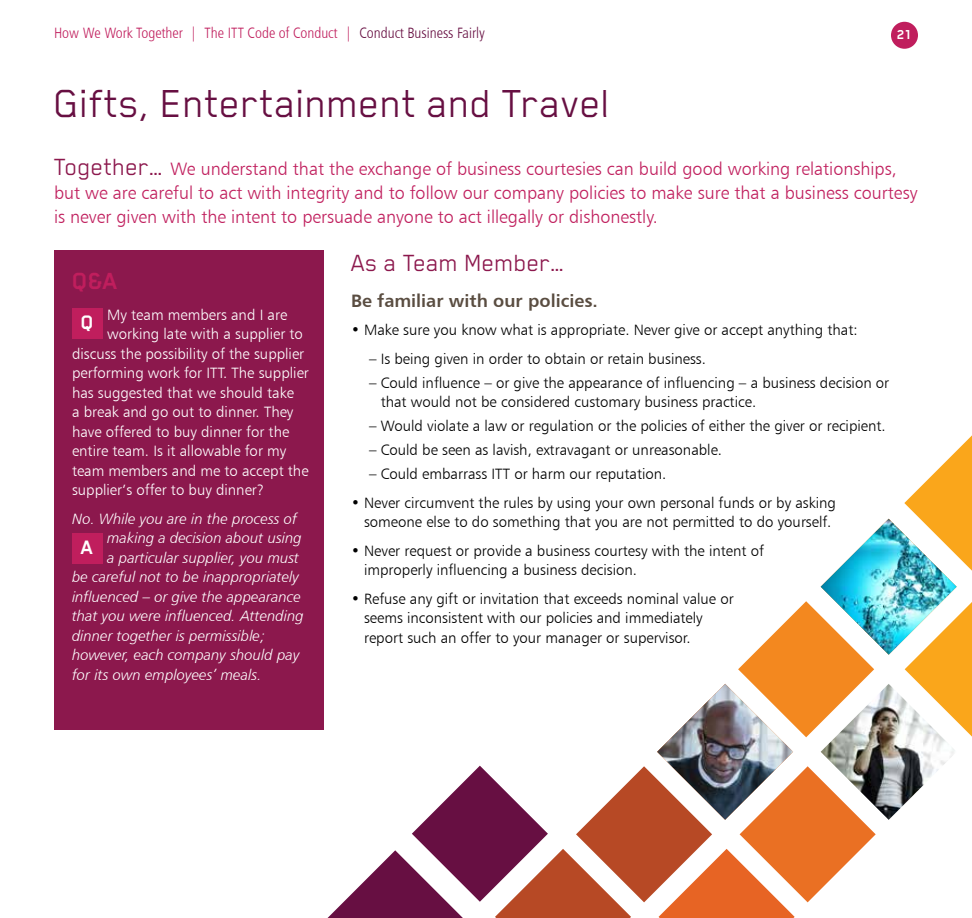
<style>
.page{position:relative;width:972px;height:918px;background:#fff}
.page>*{position:absolute;margin:0;border:0;box-sizing:border-box;transform-origin:0 0}
.t1{font:45px "Blender";color:#670f42}
.t2{font:27px "Blender";color:#8c184d}
.t3{font:700 27px "Blender";color:#c01e5d}
.t4{font:700 22.5px "Blender";color:#fff}
.t5{font:18px/24px "Humanist 777 BT Light B";color:#c01e5d}
.t6{font:18px "Humanist 777 BT Bold B";color:#5a4d41}
.t7{font:15px/19.5px "Humanist 777 BT Light B";color:#000}
.t8{font:15px "Humanist 777 BT Light B";color:#fff}
.t9{font:15px "Humanist 777 BT Light Italic B";color:#fff}
.t10{font:15px "Humanist 777 BT Light Condensed B";color:#c01e5d}
.t11{font:700 15px "Blender";color:#fff}
.s1{color:#670f42}
.s2{font-family:"Blender";font-size:27px;color:#8c184d}
</style>
<div class="page">
<div style="left:891px;top:22px;width:27px;height:27px;background:#c01e5d;border-radius:50%"></div>
<div style="left:54px;top:250px;width:270px;height:480px;background:#8c184d"></div>
<div style="left:72px;top:308px;width:31px;height:31px;background:#c01e5d"></div>
<div style="left:72px;top:533px;width:31px;height:31px;background:#c01e5d"></div>
<svg style="left:328px;top:435px;width:644px;height:483px"></svg>
<p class="t10" style="left:54px;top:24px;width:432px">How We Work Together | The ITT Code of Conduct | <span class="s1">Conduct Business Fairly</span></p>
<p class="t11" style="left:897px;top:26px;width:17px">21</p>
<h1 class="t1" style="left:54px;top:79px;width:558px">Gifts, Entertainment and Travel</h1>
<p class="t5" style="left:54px;top:156px;width:865px"><span class="s2">Together…</span> We understand that the exchange of business courtesies can build good working relationships, but we are careful to act with integrity and to follow our company policies to make sure that a business courtesy is never given with the intent to persuade anyone to act illegally or dishonestly.</p>
<h2 class="t3" style="left:72px;top:267px;width:47px">Q&amp;A</h2>
<h3 class="t4" style="left:81px;top:310px;width:15px">Q</h3>
<p class="t8" style="left:107px;top:305px;width:182px">My team members and I are</p>
<p class="t8" style="left:107px;top:325px;width:197px">working late with a supplier to</p>
<p class="t8" style="left:72px;top:344px;width:234px">discuss the possibility of the supplier</p>
<p class="t8" style="left:72px;top:364px;width:238px">performing work for ITT. The supplier</p>
<p class="t8" style="left:72px;top:383px;width:223px">has suggested that we should take</p>
<p class="t8" style="left:72px;top:403px;width:223px">a break and go out to dinner. They</p>
<p class="t8" style="left:72px;top:422px;width:219px">have offered to buy dinner for the</p>
<p class="t8" style="left:72px;top:442px;width:216px">entire team. Is it allowable for my</p>
<p class="t8" style="left:72px;top:461px;width:238px">team members and me to accept the</p>
<p class="t8" style="left:72px;top:481px;width:194px">supplier’s offer to buy dinner?</p>
<p class="t9" style="left:72px;top:509px;width:227px">No. While you are in the process of</p>
<p class="t9" style="left:107px;top:529px;width:196px">making a decision about using</p>
<p class="t9" style="left:107px;top:548px;width:193px">a particular supplier, you must</p>
<p class="t9" style="left:72px;top:568px;width:229px">be careful not to be inappropriately</p>
<p class="t9" style="left:72px;top:587px;width:231px">influenced – or give the appearance</p>
<p class="t9" style="left:72px;top:607px;width:233px">that you were influenced. Attending</p>
<p class="t9" style="left:72px;top:626px;width:195px">dinner together is permissible;</p>
<p class="t9" style="left:72px;top:646px;width:229px">however, each company should pay</p>
<p class="t9" style="left:72px;top:665px;width:191px">for its own employees’ meals.</p>
<h3 class="t4" style="left:81px;top:535px;width:14px">A</h3>
<h2 class="t2" style="left:351px;top:249px;width:216px">As a Team Member…</h2>
<p class="t6" style="left:351px;top:289px;width:248px">Be familiar with our policies.</p>
<p class="t7" style="left:351px;top:320px;width:508px">• Make sure you know what is appropriate. Never give or accept anything that:</p>
<p class="t7" style="left:369px;top:348px;width:338px">– Is being given in order to obtain or retain business.</p>
<p class="t7" style="left:381px;top:372px;width:510px;text-indent:-12px">– Could influence – or give the appearance of influencing – a business decision or that would not be considered customary business practice.</p>
<p class="t7" style="left:369px;top:416px;width:518px">– Would violate a law or regulation or the policies of either the giver or recipient.</p>
<p class="t7" style="left:369px;top:440px;width:355px">– Could be seen as lavish, extravagant or unreasonable.</p>
<p class="t7" style="left:369px;top:464px;width:299px">– Could embarrass ITT or harm our reputation.</p>
<p class="t7" style="left:351px;top:492px;width:486px;text-align:center">• Never circumvent the rules by using your own personal funds or by asking someone else to do something that you are not permitted to do yourself.</p>
<p class="t7" style="left:364px;top:540px;width:401px;text-indent:-13px">• Never request or provide a business courtesy with the intent of improperly influencing a business decision.</p>
<p class="t7" style="left:364px;top:588px;width:371px;text-indent:-13px">• Refuse any gift or invitation that exceeds nominal value or seems inconsistent with our policies and immediately report such an offer to your manager or supervisor.</p>
</div>
